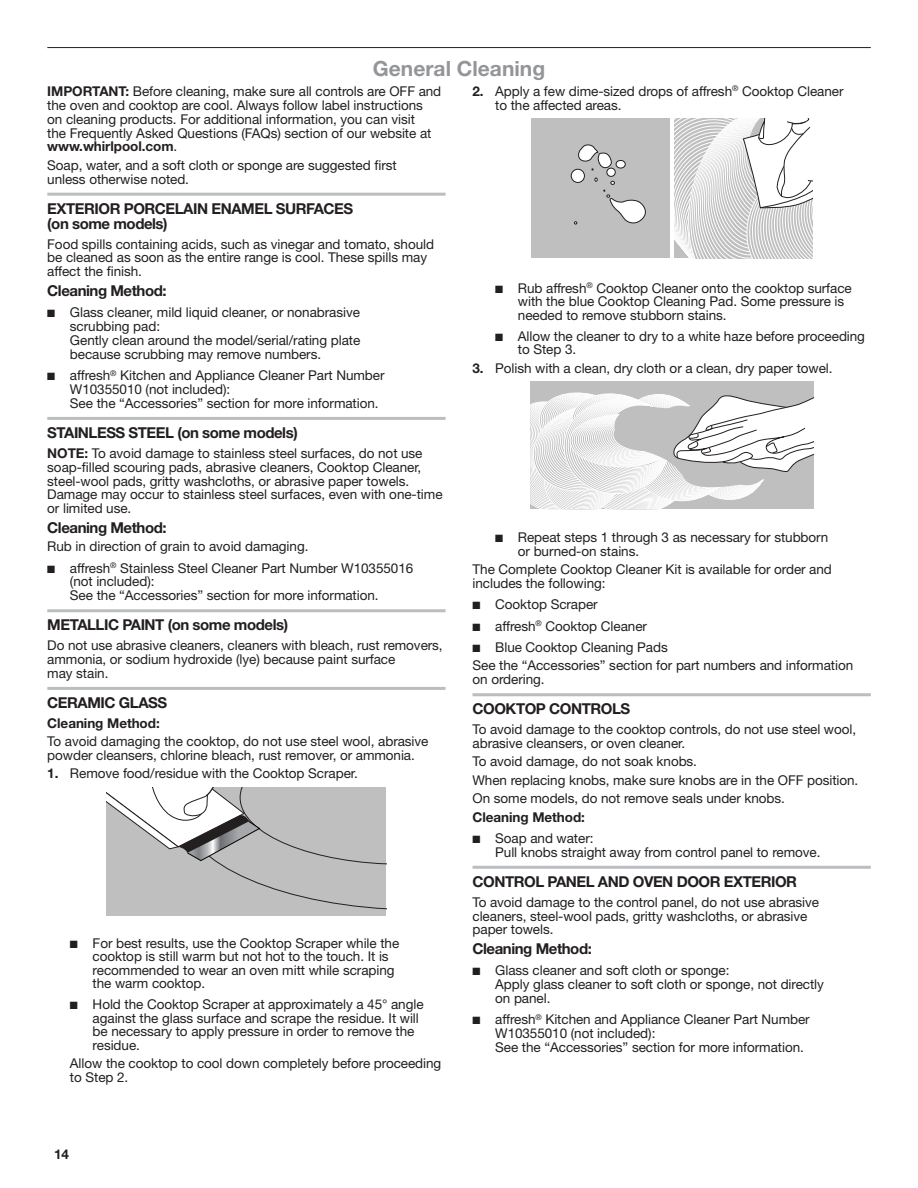
<style>
.page{position:relative;width:918px;height:1188px;background:#fff}
.page>*{position:absolute;margin:0;border:0;box-sizing:border-box;transform-origin:0 0}
.Heading_2_Cook{font:700 21px "Helvetica Neue";color:#939598}
.Heading_3_Rules{font:700 15px/15px "Helvetica Neue";letter-spacing:-.03em;color:#231f20}
.Heading_3{font:700 15px "Helvetica Neue";letter-spacing:-.03em;color:#231f20}
.Body{font:13.5px/13.8px "Helvetica Neue";letter-spacing:-.005em;color:#231f20}
.Body_Indent{font:13.5px/13.8px "Helvetica Neue";letter-spacing:-.005em;color:#231f20}
.Body_Bold{font:700 13.5px "Helvetica Neue";letter-spacing:-.005em;color:#231f20}
.s1{font-weight:700}
</style>
<div class="page">
<hr style="left:47px;top:47px;width:824px;height:1px;background:#231f20">
<hr style="left:47px;top:193px;width:399px;height:3px;background:#bcbdc0">
<hr style="left:47px;top:417px;width:399px;height:3px;background:#bcbdc0">
<hr style="left:47px;top:609px;width:399px;height:3px;background:#bcbdc0">
<hr style="left:47px;top:687px;width:399px;height:3px;background:#bcbdc0">
<hr style="left:473px;top:693px;width:398px;height:3px;background:#bcbdc0">
<hr style="left:473px;top:866px;width:398px;height:3px;background:#bcbdc0">
<div style="left:107px;top:787px;width:279px;height:129px;background:#bfbfbf"></div>
<svg style="left:107px;top:787px;width:279px;height:123px"></svg>
<svg style="left:674px;top:119px;width:138px;height:139px"></svg>
<div style="left:531px;top:119px;width:138px;height:139px;background:#bfbfbf"></div>
<div style="left:571px;top:169px;width:13px;height:13px;background:#fff;border-radius:50%"></div>
<div style="left:571px;top:169px;width:14px;height:14px;border:1px solid #231f20;border-radius:50%"></div>
<div style="left:616px;top:160px;width:9px;height:8px;background:#fff;border-radius:50%"></div>
<div style="left:616px;top:160px;width:10px;height:8px;border:1px solid #231f20;border-radius:50%"></div>
<svg style="left:577px;top:144px;width:35px;height:28px"></svg>
<div style="left:607px;top:168px;width:8px;height:8px;background:#fff;border-radius:50%"></div>
<div style="left:607px;top:168px;width:8px;height:9px;border:1px solid #231f20;border-radius:50%"></div>
<svg style="left:604px;top:181px;width:42px;height:43px"></svg>
<div style="left:530px;top:382px;width:283px;height:127px;background:#bfbfbf"></div>
<svg style="left:530px;top:392px;width:283px;height:117px"></svg>
<svg style="left:568px;top:400px;width:101px;height:91px"></svg>
<svg style="left:570px;top:401px;width:99px;height:89px"></svg>
<svg style="left:576px;top:401px;width:94px;height:85px"></svg>
<svg style="left:578px;top:402px;width:92px;height:82px"></svg>
<svg style="left:585px;top:402px;width:85px;height:79px"></svg>
<div style="left:607px;top:405px;width:65px;height:61px;background:#bfbfbf;border-radius:50%"></div>
<svg style="left:572px;top:415px;width:103px;height:51px"></svg>
<svg style="left:576px;top:415px;width:99px;height:50px"></svg>
<svg style="left:580px;top:415px;width:96px;height:48px"></svg>
<svg style="left:584px;top:416px;width:92px;height:46px"></svg>
<svg style="left:586px;top:416px;width:90px;height:45px"></svg>
<svg style="left:591px;top:416px;width:85px;height:44px"></svg>
<svg style="left:593px;top:416px;width:84px;height:43px"></svg>
<svg style="left:595px;top:416px;width:82px;height:42px"></svg>
<svg style="left:597px;top:416px;width:80px;height:41px"></svg>
<svg style="left:599px;top:417px;width:78px;height:40px"></svg>
<div style="left:599px;top:416px;width:78px;height:41px;border:1px solid #fff;border-radius:50%"></div>
<svg style="left:601px;top:417px;width:76px;height:39px"></svg>
<svg style="left:605px;top:417px;width:73px;height:38px"></svg>
<svg style="left:607px;top:417px;width:71px;height:37px"></svg>
<svg style="left:609px;top:417px;width:69px;height:36px"></svg>
<svg style="left:611px;top:417px;width:67px;height:35px"></svg>
<div style="left:613px;top:418px;width:65px;height:34px;background:#bfbfbf;border-radius:50%"></div>
<div style="left:613px;top:417px;width:66px;height:35px;border:1px solid #fff;border-radius:50%"></div>
<h2 class="Heading_2_Cook" style="left:373px;top:56px;width:174px">General Cleaning</h2>
<p class="Body" style="left:47px;top:84px;width:396px"><span class="s1">IMPORTANT:</span> Before cleaning, make sure all controls are OFF and the oven and cooktop are cool. Always follow label instructions on cleaning products. For additional information, you can visit<br>the Frequently Asked Questions (FAQs) section of our website at <span class="s1">www.whirlpool.com</span>.</p>
<p class="Body" style="left:47px;top:158px;width:351px">Soap, water, and a soft cloth or sponge are suggested first unless otherwise noted.</p>
<h3 class="Heading_3_Rules" style="left:47px;top:200px;width:307px">EXTERIOR PORCELAIN ENAMEL SURFACES (on some models)</h3>
<p class="Body" style="left:47px;top:237px;width:388px">Food spills containing acids, such as vinegar and tomato, should be cleaned as soon as the entire range is cool. These spills may affect the finish.</p>
<h3 class="Heading_3" style="left:47px;top:281px;width:121px">Cleaning Method:</h3>
<p class="Body" style="left:70px;top:305px;width:292px;text-indent:-23px">■ Glass cleaner, mild liquid cleaner, or nonabrasive scrubbing pad:<br>Gently clean around the model/serial/rating plate because scrubbing may remove numbers.</p>
<p class="Body" style="left:70px;top:368px;width:316px;text-indent:-23px">■ affresh<sup>®</sup> Kitchen and Appliance Cleaner Part Number<br>W10355010 (not included):<br>See the “Accessories” section for more information.</p>
<h3 class="Heading_3_Rules" style="left:47px;top:425px;width:252px">STAINLESS STEEL (on some models)</h3>
<p class="Body" style="left:47px;top:446px;width:397px"><span class="s1">NOTE:</span> To avoid damage to stainless steel surfaces, do not use soap-filled scouring pads, abrasive cleaners, Cooktop Cleaner, steel-wool pads, gritty washcloths, or abrasive paper towels.<br>Damage may occur to stainless steel surfaces, even with one-time or limited use.</p>
<h3 class="Heading_3" style="left:47px;top:518px;width:121px">Cleaning Method:</h3>
<p class="Body" style="left:47px;top:539px;width:263px">Rub in direction of grain to avoid damaging.</p>
<p class="Body" style="left:70px;top:561px;width:345px;text-indent:-23px">■ affresh<sup>®</sup> Stainless Steel Cleaner Part Number W10355016 (not included):<br>See the “Accessories” section for more information.</p>
<h3 class="Heading_3_Rules" style="left:47px;top:617px;width:242px">METALLIC PAINT (on some models)</h3>
<p class="Body" style="left:47px;top:638px;width:397px">Do not use abrasive cleaners, cleaners with bleach, rust removers, ammonia, or sodium hydroxide (lye) because paint surface<br>may stain.</p>
<h3 class="Heading_3_Rules" style="left:47px;top:695px;width:121px">CERAMIC GLASS</h3>
<p class="Body_Bold" style="left:47px;top:715px;width:114px">Cleaning Method:</p>
<p class="Body" style="left:47px;top:734px;width:383px">To avoid damaging the cooktop, do not use steel wool, abrasive powder cleansers, chlorine bleach, rust remover, or ammonia.</p>
<p class="Body" style="left:47px;top:767px;width:312px"><span class="s1">1.</span> Remove food/residue with the Cooktop Scraper.</p>
<p class="Body" style="left:495px;top:84px;width:350px;text-indent:-23px"><span class="s1">2.</span> Apply a few dime-sized drops of affresh<sup>®</sup> Cooktop Cleaner to the affected areas.</p>
<p class="Body" style="left:518px;top:281px;width:335px;text-indent:-23px">■ Rub affresh<sup>®</sup> Cooktop Cleaner onto the cooktop surface with the blue Cooktop Cleaning Pad. Some pressure is needed to remove stubborn stains.</p>
<p class="Body" style="left:518px;top:329px;width:349px;text-indent:-23px">■ Allow the cleaner to dry to a white haze before proceeding to Step 3.</p>
<p class="Body" style="left:473px;top:361px;width:362px"><span class="s1">3.</span> Polish with a clean, dry cloth or a clean, dry paper towel.</p>
<p class="Body" style="left:518px;top:530px;width:312px;text-indent:-23px">■ Repeat steps 1 through 3 as necessary for stubborn or burned-on stains.</p>
<p class="Body" style="left:473px;top:562px;width:361px">The Complete Cooktop Cleaner Kit is available for order and includes the following:</p>
<p class="Body" style="left:473px;top:597px;width:127px">■ Cooktop Scraper</p>
<p class="Body" style="left:473px;top:619px;width:176px">■ affresh<sup>®</sup> Cooktop Cleaner</p>
<p class="Body" style="left:473px;top:640px;width:197px">■ Blue Cooktop Cleaning Pads</p>
<p class="Body" style="left:473px;top:659px;width:382px">See the “Accessories” section for part numbers and information on ordering.</p>
<h3 class="Heading_3_Rules" style="left:473px;top:701px;width:159px">COOKTOP CONTROLS</h3>
<p class="Body" style="left:473px;top:722px;width:385px">To avoid damage to the cooktop controls, do not use steel wool, abrasive cleansers, or oven cleaner.</p>
<p class="Body" style="left:473px;top:755px;width:226px">To avoid damage, do not soak knobs.</p>
<p class="Body" style="left:473px;top:773px;width:387px">When replacing knobs, make sure knobs are in the OFF position.</p>
<p class="Body" style="left:473px;top:791px;width:314px">On some models, do not remove seals under knobs.</p>
<p class="Body_Bold" style="left:473px;top:808px;width:114px">Cleaning Method:</p>
<p class="Body" style="left:495px;top:831px;width:327px;text-indent:-23px">■ Soap and water:<br>Pull knobs straight away from control panel to remove.</p>
<h3 class="Heading_3_Rules" style="left:473px;top:874px;width:326px">CONTROL PANEL AND OVEN DOOR EXTERIOR</h3>
<p class="Body" style="left:473px;top:895px;width:348px">To avoid damage to the control panel, do not use abrasive cleaners, steel-wool pads, gritty washcloths, or abrasive paper towels.</p>
<h3 class="Heading_3" style="left:473px;top:939px;width:121px">Cleaning Method:</h3>
<p class="Body" style="left:495px;top:963px;width:330px;text-indent:-23px">■ Glass cleaner and soft cloth or sponge:<br>Apply glass cleaner to soft cloth or sponge, not directly on panel.</p>
<p class="Body" style="left:495px;top:1013px;width:316px;text-indent:-23px">■ affresh<sup>®</sup> Kitchen and Appliance Cleaner Part Number<br>W10355010 (not included):<br>See the “Accessories” section for more information.</p>
<p class="Body" style="left:93px;top:936px;width:308px;text-indent:-23px">■ For best results, use the Cooktop Scraper while the cooktop is still warm but not hot to the touch. It is recommended to wear an oven mitt while scraping the warm cooktop.</p>
<p class="Body" style="left:93px;top:998px;width:332px;text-indent:-23px">■ Hold the Cooktop Scraper at approximately a 45° angle against the glass surface and scrape the residue. It will be necessary to apply pressure in order to remove the residue.</p>
<p class="Body_Indent" style="left:70px;top:1056px;width:373px">Allow the cooktop to cool down completely before proceeding to Step 2.</p>
<p class="Body_Bold" style="left:54px;top:1146px;width:17px">14</p>
</div>
